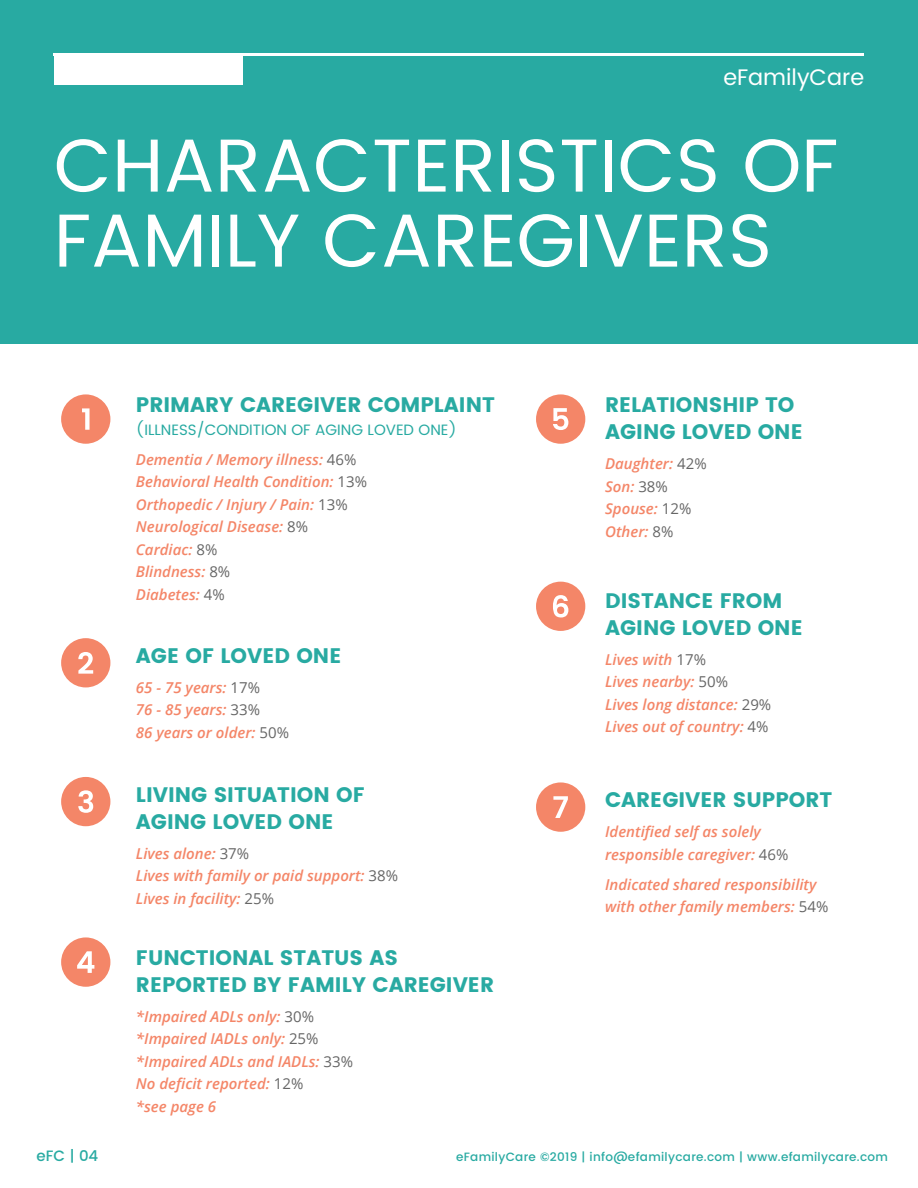
<style>
.page{position:relative;width:918px;height:1188px;background:#fff}
.page>*{position:absolute;margin:0;border:0;box-sizing:border-box;transform-origin:0 0}
.t1{font:75px/75px "Poppins";color:#fff}
.t2{font:22.5px "Poppins";color:#fff}
.t3{font:21px/27px "Poppins";color:#28aaa2}
.t4{font:italic 600 15px/22.5px "Open Sans";color:#f48668}
.t5{font:15px "Poppins";color:#28aaa2}
.t6{font:500 15px "Poppins";color:#28aaa2}
.t7{font:500 12px "Poppins";letter-spacing:.025em;color:#28aaa2}
.s1{font-weight:400;font-style:normal;color:#666}
</style>
<div class="page">
<div style="left:0;top:0;width:918px;height:343px;background:#28aaa2"></div>
<div style="left:54px;top:54px;width:189px;height:31px;background:#fff"></div>
<hr style="left:54px;top:53px;width:810px;height:3px;background:#fff">
<div style="left:61px;top:394px;width:49px;height:50px;background:#f48668;border-radius:50%"></div>
<svg style="left:82px;top:408px;width:8px;height:22px"></svg>
<div style="left:536px;top:582px;width:49px;height:49px;background:#f48668;border-radius:50%"></div>
<svg style="left:553px;top:595px;width:15px;height:22px"></svg>
<div style="left:536px;top:782px;width:49px;height:50px;background:#f48668;border-radius:50%"></div>
<svg style="left:553px;top:796px;width:15px;height:22px"></svg>
<div style="left:61px;top:638px;width:49px;height:49px;background:#f48668;border-radius:50%"></div>
<svg style="left:78px;top:652px;width:15px;height:22px"></svg>
<div style="left:536px;top:394px;width:49px;height:50px;background:#f48668;border-radius:50%"></div>
<svg style="left:553px;top:408px;width:15px;height:22px"></svg>
<div style="left:61px;top:777px;width:49px;height:49px;background:#f48668;border-radius:50%"></div>
<svg style="left:78px;top:790px;width:15px;height:23px"></svg>
<div style="left:61px;top:937px;width:49px;height:50px;background:#f48668;border-radius:50%"></div>
<svg style="left:77px;top:951px;width:17px;height:22px"></svg>
<h2 class="t2" style="left:723px;top:61px;width:142px">eFamilyCare</h2>
<h1 class="t1" style="left:54px;top:130px;width:786px">CHARACTERISTICS OF<br>FAMILY CAREGIVERS</h1>
<h3 class="t3" style="left:136px;top:392px;width:360px">PRIMARY CAREGIVER COMPLAINT</h3>
<p class="t5" style="left:136px;top:419px;width:322px">(ILLNESS/CONDITION OF AGING LOVED ONE)</p>
<p class="t4" style="left:136px;top:448px;width:233px">Dementia / Memory illness: <span class="s1">46%<br></span>Behavioral Health Condition: <span class="s1">13%<br></span>Orthopedic / Injury / Pain: <span class="s1">13%<br></span>Neurological Disease: <span class="s1">8%<br></span>Cardiac: <span class="s1">8%<br></span>Blindness: <span class="s1">8%<br></span>Diabetes: <span class="s1">4%</span></p>
<h3 class="t3" style="left:136px;top:642px;width:207px">AGE OF LOVED ONE</h3>
<p class="t4" style="left:136px;top:676px;width:155px">65 - 75 years: <span class="s1">17%<br></span>76 - 85 years: <span class="s1">33%<br></span>86 years or older: <span class="s1">50%</span></p>
<h3 class="t3" style="left:136px;top:781px;width:230px">LIVING SITUATION OF<br>AGING LOVED ONE</h3>
<p class="t4" style="left:136px;top:842px;width:264px">Lives alone: <span class="s1">37%<br></span>Lives with family or paid support: <span class="s1">38%<br></span>Lives in facility: <span class="s1">25%</span></p>
<h3 class="t3" style="left:136px;top:944px;width:360px">FUNCTIONAL STATUS AS<br>REPORTED BY FAMILY CAREGIVER</h3>
<p class="t4" style="left:136px;top:1005px;width:219px">*Impaired ADLs only: <span class="s1">30% </span>*Impaired IADLs only: <span class="s1">25% </span>*Impaired ADLs and IADLs: <span class="s1">33%<br></span>No deficit reported: <span class="s1">12%<br></span>*see page 6</p>
<h3 class="t3" style="left:605px;top:392px;width:199px">RELATIONSHIP TO<br>AGING LOVED ONE</h3>
<p class="t4" style="left:605px;top:452px;width:103px">Daughter: <span class="s1">42%<br></span>Son: <span class="s1">38%<br></span>Spouse: <span class="s1">12%<br></span>Other: <span class="s1">8%</span></p>
<h3 class="t3" style="left:605px;top:587px;width:199px">DISTANCE FROM<br>AGING LOVED ONE</h3>
<p class="t4" style="left:605px;top:648px;width:168px">Lives with <span class="s1">17%<br></span>Lives nearby: <span class="s1">50%<br></span>Lives long distance: <span class="s1">29%<br></span>Lives out of country: <span class="s1">4%</span></p>
<h3 class="t3" style="left:605px;top:786px;width:229px">CAREGIVER SUPPORT</h3>
<p class="t4" style="left:605px;top:820px;width:185px">Identified self as solely responsible caregiver: <span class="s1">46%</span></p>
<p class="t4" style="left:605px;top:873px;width:225px">Indicated shared responsibility with other family members: <span class="s1">54%</span></p>
<p class="t6" style="left:37px;top:1145px;width:63px">eFC | 04</p>
<p class="t7" style="left:456px;top:1148px;width:433px">eFamilyCare ©2019 | info@efamilycare.com | www.efamilycare.com</p>
</div>
